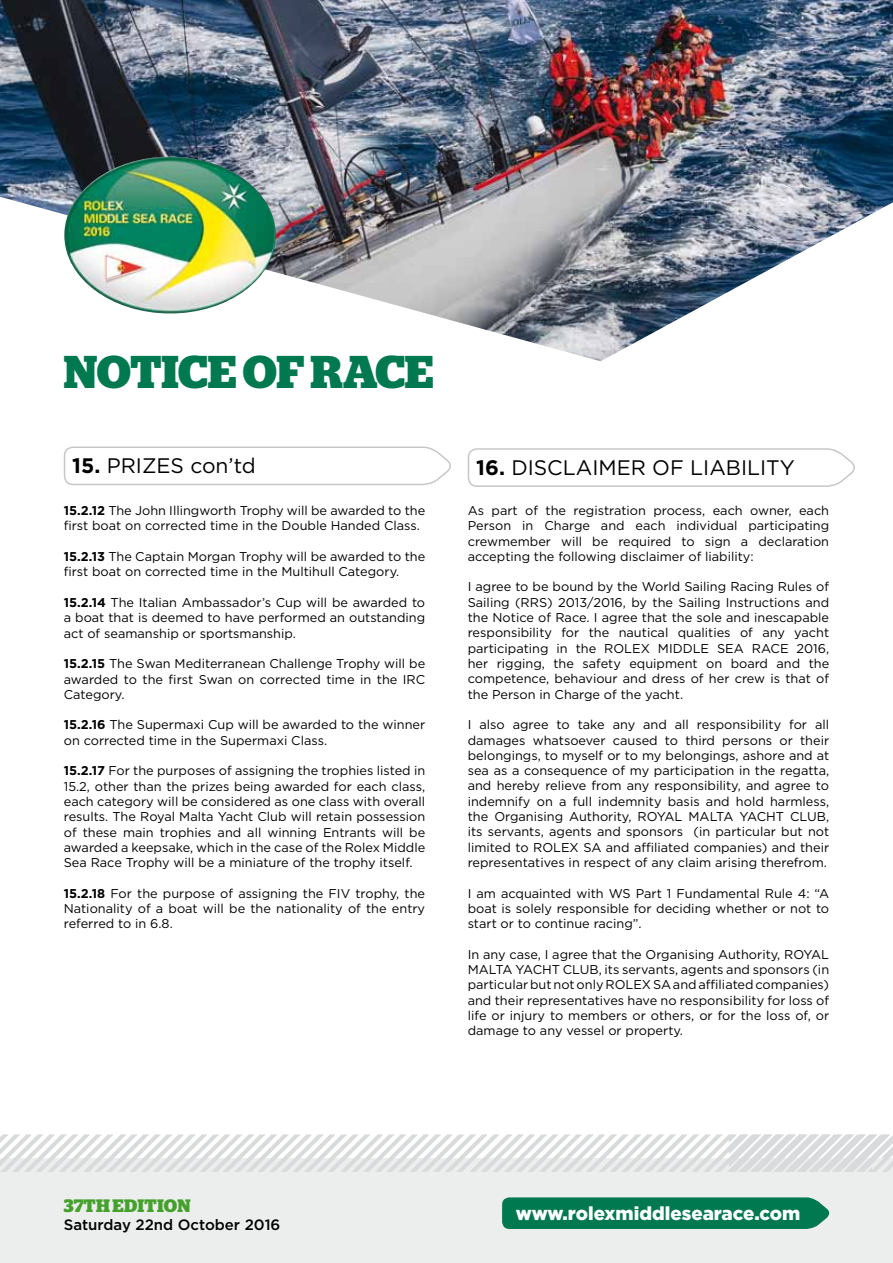
<style>
.page{position:relative;width:893px;height:1263px;background:#fff}
.page>*{position:absolute;margin:0;border:0;box-sizing:border-box;transform-origin:0 0}
.t1{font:700 45.9px "Stag";color:#007850}
.t2{font:21px "Gotham";color:#000}
.t3{font:900 18.75px "Gotham";color:#fff}
.t4{font:700 18px "Stag";letter-spacing:.01em;color:#44a12b}
.t5{font:500 15px "Gotham";color:#000}
.t6{font:12.75px/15.3px "Gotham";color:#000;text-align:justify}
.s1{font-weight:700}
</style>
<div class="page">
<img style="left:0;top:0;width:893px;height:361px">
<div style="left:0;top:1158px;width:893px;height:105px;background:#eceded"></div>
<div style="left:502px;top:1197px;width:328px;height:32px;background:#007850"></div>
<svg style="left:63px;top:446px;width:388px;height:40px"></svg>
<svg style="left:467px;top:448px;width:388px;height:39px"></svg>
<img style="left:64px;top:157px;width:212px;height:157px">
<svg style="left:0;top:1134px;width:893px;height:38px"></svg>
<h1 class="t1" style="left:64px;top:345px;width:371px">NOTICE OF RACE</h1>
<h2 class="t2" style="left:72px;top:454px;width:185px"><span class="s1">15.</span> PRIZES con’td</h2>
<p class="t6" style="left:64px;top:503px;width:363px"><span class="s1">15.2.12</span> The John Illingworth Trophy will be awarded to the first boat on corrected time in the Double Handed Class.</p>
<p class="t6" style="left:64px;top:549px;width:363px"><span class="s1">15.2.13</span> The Captain Morgan Trophy will be awarded to the first boat on corrected time in the Multihull Category.</p>
<p class="t6" style="left:64px;top:595px;width:363px"><span class="s1">15.2.14</span> The Italian Ambassador’s Cup will be awarded to a boat that is deemed to have performed an outstanding act of seamanship or sportsmanship.</p>
<p class="t6" style="left:64px;top:656px;width:363px"><span class="s1">15.2.15</span> The Swan Mediterranean Challenge Trophy will be awarded to the first Swan on corrected time in the IRC Category.</p>
<p class="t6" style="left:64px;top:717px;width:363px"><span class="s1">15.2.16</span> The Supermaxi Cup will be awarded to the winner on corrected time in the Supermaxi Class.</p>
<p class="t6" style="left:64px;top:763px;width:363px"><span class="s1">15.2.17</span> For the purposes of assigning the trophies listed in 15.2, other than the prizes being awarded for each class, each category will be considered as one class with overall results. The Royal Malta Yacht Club will retain possession of these main trophies and all winning Entrants will be awarded a keepsake, which in the case of the Rolex Middle Sea Race Trophy will be a miniature of the trophy itself.</p>
<p class="t6" style="left:64px;top:885px;width:363px"><span class="s1">15.2.18</span> For the purpose of assigning the FIV trophy, the Nationality of a boat will be the nationality of the entry referred to in 6.8.</p>
<h2 class="t2" style="left:476px;top:456px;width:320px"><span class="s1">16.</span> DISCLAIMER OF LIABILITY</h2>
<p class="t6" style="left:468px;top:503px;width:363px">As part of the registration process, each owner, each Person in Charge and each individual participating crewmember will be required to sign a declaration accepting the following disclaimer of liability:</p>
<p class="t6" style="left:468px;top:579px;width:363px">I agree to be bound by the World Sailing Racing Rules of Sailing (RRS) 2013/2016, by the Sailing Instructions and the Notice of Race. I agree that the sole and inescapable responsibility for the nautical qualities of any yacht participating in the ROLEX MIDDLE SEA RACE 2016, her rigging, the safety equipment on board and the competence, behaviour and dress of her crew is that of the Person in Charge of the yacht.</p>
<p class="t6" style="left:468px;top:717px;width:363px">I also agree to take any and all responsibility for all damages whatsoever caused to third persons or their belongings, to myself or to my belongings, ashore and at sea as a consequence of my participation in the regatta, and hereby relieve from any responsibility, and agree to indemnify on a full indemnity basis and hold harmless, the Organising Authority, ROYAL MALTA YACHT CLUB, its servants, agents and sponsors (in particular but not limited to ROLEX SA and affiliated companies) and their representatives in respect of any claim arising therefrom.</p>
<p class="t6" style="left:468px;top:885px;width:363px">I am acquainted with WS Part 1 Fundamental Rule 4: “A boat is solely responsible for deciding whether or not to start or to continue racing”.</p>
<p class="t6" style="left:468px;top:946px;width:363px">In any case, I agree that the Organising Authority, ROYAL MALTA YACHT CLUB, its servants, agents and sponsors (in particular but not only ROLEX SA and affiliated companies) and their representatives have no responsibility for loss of life or injury to members or others, or for the loss of, or damage to any vessel or property.</p>
<h3 class="t4" style="left:64px;top:1195px;width:128px">37Th Edition</h3>
<p class="t5" style="left:64px;top:1216px;width:218px">Saturday 22nd October 2016</p>
<h3 class="t3" style="left:516px;top:1203px;width:286px">www.rolexmiddlesearace.com</h3>
</div>
